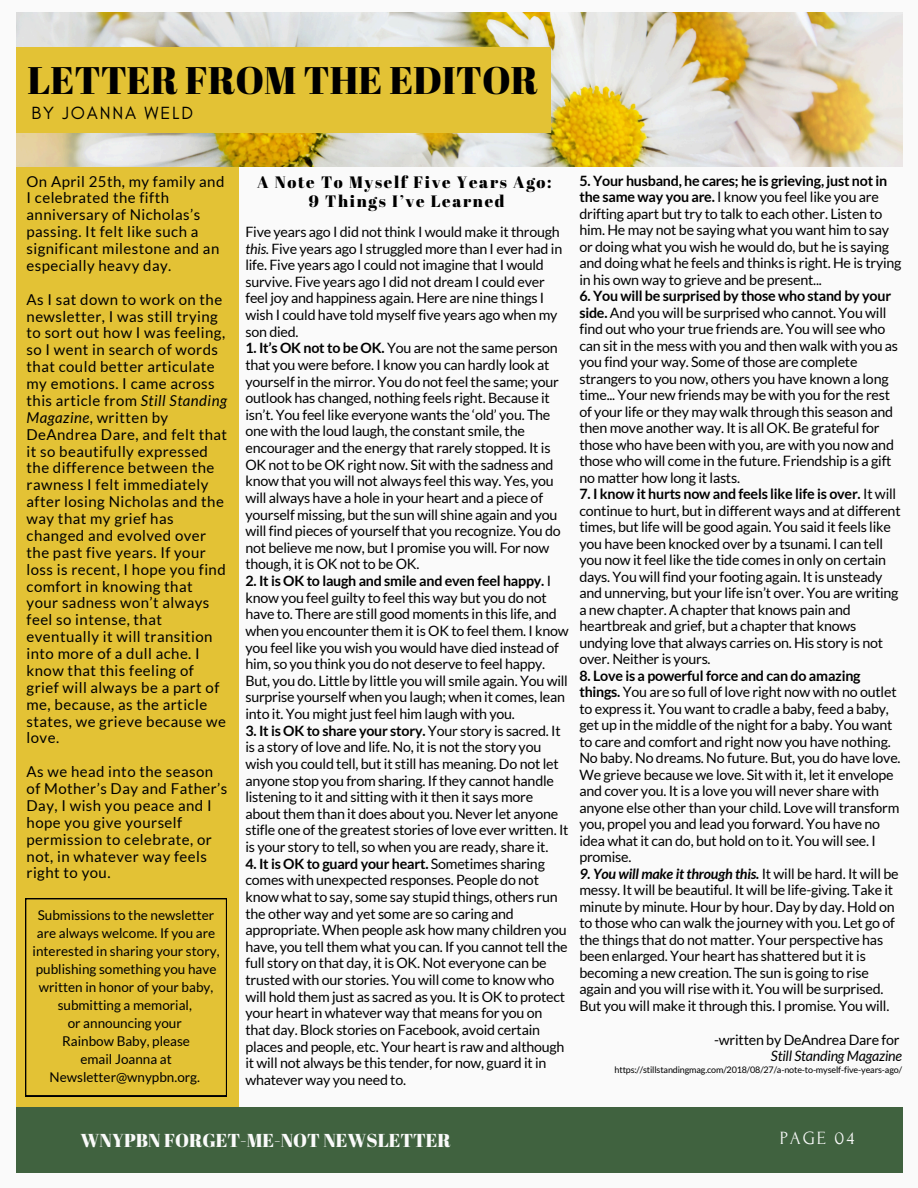
<style>
.page{position:relative;width:918px;height:1188px;background:#fafafa}
.page>*{position:absolute;margin:0;border:0;box-sizing:border-box;transform-origin:0 0}
.t1{font:38.4px "Abril Fatface";color:#000}
.t2{font:18.75px "Abril Fatface";color:#fafafa}
.t3{font:18.6px "Forum";letter-spacing:.1em;color:#fafafa}
.t4{font:18px "Glacial Indifference";letter-spacing:.1em;color:#000}
.t5{font:16.5px/19.2px "Abril Fatface";letter-spacing:.1em;color:#000;text-align:center}
.t6{font:15px/16.8px "Lato";letter-spacing:.03em;color:#000}
.t7{font:14.25px/16.6px "Lato";letter-spacing:-.015em;color:#000}
.t8{font:italic 14.25px "Lato";letter-spacing:-.015em;color:#000}
.t9{font:13.5px/18px "Lato";color:#000;text-align:center}
.t10{font:9px "Lato";letter-spacing:-.015em;color:#000}
.s1{font-style:italic}
.s2{font-weight:700}
.s3{font-weight:700;font-style:italic}
</style>
<div class="page">
<div style="left:16px;top:153px;width:223px;height:1020px;background:#e3c235"></div>
<img style="left:16px;top:12px;width:887px;height:154px">
<div style="left:16px;top:48px;width:534px;height:85px;background:#e3c235"></div>
<div style="left:16px;top:1107px;width:887px;height:66px;background:#40623f"></div>
<svg style="left:25px;top:898px;width:202px;height:198px"></svg>
<h3 class="t1" style="left:28px;top:53px;width:512px">LETTER FROM THE EDITOR</h3>
<h4 class="t4" style="left:32px;top:102px;width:163px">BY JOANNA WELD</h4>
<p class="t6" style="left:27px;top:172px;width:199px">On April 25th, my family and<br>I celebrated the fifth anniversary of Nicholas’s passing. It felt like such a significant milestone and an especially heavy day.</p>
<p class="t6" style="left:27px;top:290px;width:202px">As I sat down to work on the newsletter, I was still trying to sort out how I was feeling, so I went in search of words that could better articulate my emotions. I came across this article from <span class="s1">Still Standing<br>Magazine</span>, written by<br>DeAndrea Dare, and felt that it so beautifully expressed the difference between the rawness I felt immediately after losing Nicholas and the way that my grief has changed and evolved over the past five years. If your loss is recent, I hope you find comfort in knowing that your sadness won’t always feel so intense, that eventually it will transition into more of a dull ache. I know that this feeling of grief will always be a part of me, because, as the article states, we grieve because we love.</p>
<h2 class="t6" style="left:27px;top:763px;width:202px">As we head into the season of Mother’s Day and Father’s<br>Day, I wish you peace and I hope you give yourself permission to celebrate, or not, in whatever way feels right to you.</h2>
<h2 class="t9" style="left:33px;top:906px;width:188px">Submissions to the newsletter are always welcome. If you are interested in sharing your story, publishing something you have written in honor of your baby, submitting a memorial,<br>or announcing your<br>Rainbow Baby, please<br>email Joanna at<br>Newsletter@wnypbn.org.</h2>
<h1 class="t5" style="left:257px;top:172px;width:296px">A Note To Myself Five Years Ago:<br>9 Things I’ve Learned</h1>
<h2 class="t7" style="left:245px;top:223px;width:318px">Five years ago I did not think I would make it through <span class="s1">this.</span> Five years ago I struggled more than I ever had in life. Five years ago I could not imagine that I would survive. Five years ago I did not dream I could ever feel joy and happiness again. Here are nine things I wish I could have told myself five years ago when my son died.</h2>
<h2 class="t7" style="left:245px;top:339px;width:317px"><span class="s2">1. It’s OK not to be OK.</span> You are not the same person that you were before. I know you can hardly look at yourself in the mirror. You do not feel the same; your outlook has changed, nothing feels right. Because it isn’t. You feel like everyone wants the ‘old’ you. The one with the loud laugh, the constant smile, the encourager and the energy that rarely stopped. It is OK not to be OK right now. Sit with the sadness and know that you will not always feel this way. Yes, you will always have a hole in your heart and a piece of yourself missing, but the sun will shine again and you will find pieces of yourself that you recognize. You do not believe me now, but I promise you will. For now though, it is OK not to be OK.</h2>
<h2 class="t7" style="left:245px;top:572px;width:325px"><span class="s2">2. It is OK to laugh and smile and even feel happy.</span> I know you feel guilty to feel this way but you do not have to. There are still good moments in this life, and when you encounter them it is OK to feel them. I know you feel like you wish you would have died instead of him, so you think you do not deserve to feel happy.<br>But, you do. Little by little you will smile again. You will surprise yourself when you laugh; when it comes, lean into it. You might just feel him laugh with you.</h2>
<h2 class="t7" style="left:245px;top:722px;width:325px"><span class="s2">3. It is OK to share your story.</span> Your story is sacred. It is a story of love and life. No, it is not the story you wish you could tell, but it still has meaning. Do not let anyone stop you from sharing. If they cannot handle listening to it and sitting with it then it says more about them than it does about you. Never let anyone stifle one of the greatest stories of love ever written. It is your story to tell, so when you are ready, share it.</h2>
<h2 class="t7" style="left:245px;top:855px;width:324px"><span class="s2">4. It is OK to guard your heart.</span> Sometimes sharing comes with unexpected responses. People do not know what to say, some say stupid things, others run the other way and yet some are so caring and appropriate. When people ask how many children you have, you tell them what you can. If you cannot tell the full story on that day, it is OK. Not everyone can be trusted with our stories. You will come to know who will hold them just as sacred as you. It is OK to protect your heart in whatever way that means for you on that day. Block stories on Facebook, avoid certain places and people, etc. Your heart is raw and although it will not always be this tender, for now, guard it in whatever way you need to.</h2>
<h3 class="t7" style="left:579px;top:172px;width:324px"><span class="s2">5. Your husband, he cares; he is grieving, just not in the same way you are.</span> I know you feel like you are drifting apart but try to talk to each other. Listen to him. He may not be saying what you want him to say or doing what you wish he would do, but he is saying and doing what he feels and thinks is right. He is trying in his own way to grieve and be present...</h3>
<h3 class="t7" style="left:579px;top:288px;width:320px"><span class="s2">6. You will be surprised by those who stand by your side.</span> And you will be surprised who cannot. You will find out who your true friends are. You will see who can sit in the mess with you and then walk with you as you find your way. Some of those are complete strangers to you now, others you have known a long time... Your new friends may be with you for the rest of your life or they may walk through this season and then move another way. It is all OK. Be grateful for those who have been with you, are with you now and those who will come in the future. Friendship is a gift no matter how long it lasts.</h3>
<h3 class="t7" style="left:579px;top:486px;width:323px"><span class="s2">7. I know it hurts now and feels like life is over.</span> It will continue to hurt, but in different ways and at different times, but life will be good again. You said it feels like you have been knocked over by a tsunami. I can tell you now it feel like the tide comes in only on certain days. You will find your footing again. It is unsteady and unnerving, but your life isn’t over. You are writing a new chapter. A chapter that knows pain and heartbreak and grief, but a chapter that knows undying love that always carries on. His story is not over. Neither is yours.</h3>
<h3 class="t7" style="left:579px;top:667px;width:323px"><span class="s2">8. Love is a powerful force and can do amazing things.</span> You are so full of love right now with no outlet to express it. You want to cradle a baby, feed a baby, get up in the middle of the night for a baby. You want to care and comfort and right now you have nothing.<br>No baby. No dreams. No future. But, you do have love.<br>We grieve because we love. Sit with it, let it envelope and cover you. It is a love you will never share with anyone else other than your child. Love will transform you, propel you and lead you forward. You have no idea what it can do, but hold on to it. You will see. I promise.</h3>
<h3 class="t7" style="left:579px;top:865px;width:321px"><span class="s3">9. You will make it through this.</span> It will be hard. It will be messy. It will be beautiful. It will be life-giving. Take it minute by minute. Hour by hour. Day by day. Hold on to those who can walk the journey with you. Let go of the things that do not matter. Your perspective has been enlarged. Your heart has shattered but it is becoming a new creation. The sun is going to rise again and you will rise with it. You will be surprised.<br>But you will make it through this. I promise. You will.</h3>
<h4 class="t7" style="left:714px;top:1031px;width:187px">-written by DeAndrea Dare for</h4>
<h4 class="t8" style="left:771px;top:1047px;width:133px">Still Standing Magazine</h4>
<p class="t10" style="left:615px;top:1064px;width:289px">https://stillstandingmag.com/2018/08/27/a-note-to-myself-five-years-ago/</p>
<h3 class="t2" style="left:81px;top:1127px;width:372px">WNYPBN FORGET-ME-NOT NEWSLETTER</h3>
<h3 class="t3" style="left:780px;top:1128px;width:76px">PAGE 04</h3>
</div>
